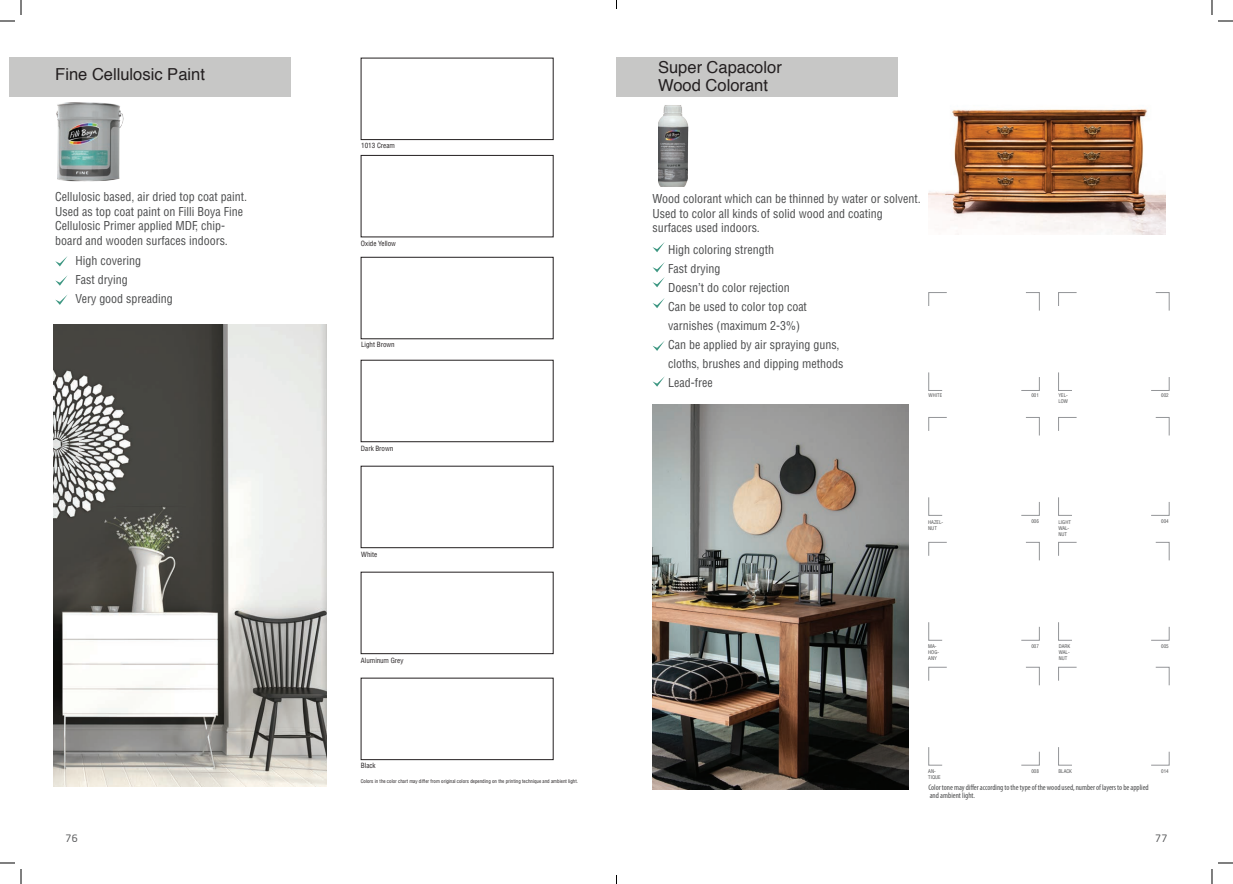
<style>
.page{position:relative;width:1233px;height:884px;background:#fff}
.page>*{position:absolute;margin:0;border:0;box-sizing:border-box;transform-origin:0 0}
.t1{font:16.5px/18px "Helvetica";color:#231f20}
.t2{font:12px/19px "Helvetica Cond Normal Tr";color:#4b4c4d}
.t3{font:10px "Neo Sans Pro";color:#57585a}
.t4{font:condensed 8px/8px "Myriad Pro";color:#4b4c4d}
.t5{font:7px "Helvetica Cond Normal Tr";color:#231f20}
.t6{font:5px "Helvetica Cond Normal Tr";color:#231f20}
.t7{font:5px/6px "Helvetica Cond Normal Tr";color:#4b4c4d}
</style>
<div class="page">
<div style="left:616px;top:57px;width:282px;height:39px;background:#c7c7c6"></div>
<img style="left:652px;top:404px;width:256px;height:386px">
<img style="left:658px;top:105px;width:30px;height:82px">
<svg style="left:928px;top:292px;width:19px;height:14px"></svg>
<svg style="left:928px;top:372px;width:14px;height:19px"></svg>
<svg style="left:1021px;top:377px;width:18px;height:14px"></svg>
<svg style="left:1026px;top:292px;width:13px;height:18px"></svg>
<svg style="left:1058px;top:292px;width:18px;height:14px"></svg>
<svg style="left:1058px;top:372px;width:14px;height:19px"></svg>
<svg style="left:1151px;top:377px;width:18px;height:14px"></svg>
<svg style="left:1155px;top:292px;width:14px;height:19px"></svg>
<svg style="left:928px;top:417px;width:19px;height:14px"></svg>
<svg style="left:928px;top:497px;width:14px;height:19px"></svg>
<svg style="left:1021px;top:502px;width:18px;height:14px"></svg>
<svg style="left:1026px;top:417px;width:13px;height:18px"></svg>
<svg style="left:1058px;top:417px;width:18px;height:14px"></svg>
<svg style="left:1058px;top:497px;width:14px;height:19px"></svg>
<svg style="left:1151px;top:502px;width:18px;height:14px"></svg>
<svg style="left:1155px;top:417px;width:14px;height:19px"></svg>
<svg style="left:928px;top:542px;width:19px;height:14px"></svg>
<svg style="left:928px;top:622px;width:14px;height:18px"></svg>
<svg style="left:1021px;top:627px;width:18px;height:13px"></svg>
<svg style="left:1026px;top:542px;width:13px;height:18px"></svg>
<svg style="left:1058px;top:542px;width:18px;height:14px"></svg>
<svg style="left:1058px;top:622px;width:14px;height:18px"></svg>
<svg style="left:1151px;top:627px;width:18px;height:13px"></svg>
<svg style="left:1155px;top:542px;width:14px;height:19px"></svg>
<svg style="left:928px;top:667px;width:19px;height:14px"></svg>
<svg style="left:928px;top:747px;width:14px;height:18px"></svg>
<svg style="left:1021px;top:752px;width:18px;height:13px"></svg>
<svg style="left:1026px;top:667px;width:13px;height:18px"></svg>
<svg style="left:1058px;top:667px;width:18px;height:14px"></svg>
<svg style="left:1058px;top:747px;width:14px;height:18px"></svg>
<svg style="left:1151px;top:752px;width:18px;height:13px"></svg>
<svg style="left:1155px;top:667px;width:14px;height:18px"></svg>
<svg style="left:652px;top:242px;width:13px;height:10px"></svg>
<svg style="left:652px;top:262px;width:13px;height:25px"></svg>
<svg style="left:652px;top:298px;width:13px;height:10px"></svg>
<svg style="left:653px;top:341px;width:12px;height:10px"></svg>
<svg style="left:652px;top:376px;width:13px;height:11px"></svg>
<img style="left:929px;top:109px;width:236px;height:125px">
<div style="left:10px;top:57px;width:281px;height:39px;background:#c7c7c6"></div>
<img style="left:53px;top:324px;width:274px;height:463px">
<div style="left:361px;top:466px;width:192px;height:82px;border:1px solid #231f20"></div>
<div style="left:361px;top:572px;width:192px;height:82px;border:1px solid #231f20"></div>
<div style="left:361px;top:678px;width:192px;height:82px;border:1px solid #231f20"></div>
<div style="left:361px;top:58px;width:192px;height:82px;border:1px solid #231f20"></div>
<div style="left:361px;top:155px;width:192px;height:82px;border:1px solid #231f20"></div>
<div style="left:361px;top:257px;width:192px;height:82px;border:1px solid #231f20"></div>
<div style="left:361px;top:360px;width:192px;height:82px;border:1px solid #231f20"></div>
<img style="left:56px;top:102px;width:68px;height:80px">
<svg style="left:55px;top:256px;width:13px;height:10px"></svg>
<svg style="left:55px;top:275px;width:13px;height:11px"></svg>
<svg style="left:55px;top:295px;width:12px;height:10px"></svg>
<svg style="left:1218px;top:20px;width:15px;height:2px"></svg>
<svg style="left:1218px;top:862px;width:15px;height:2px"></svg>
<svg style="left:0;top:0;width:22px;height:22px"></svg>
<svg style="left:0;top:862px;width:22px;height:22px"></svg>
<svg style="left:1211px;top:0;width:1px;height:15px"></svg>
<svg style="left:1211px;top:869px;width:1px;height:15px"></svg>
<h1 class="t1" style="left:55px;top:66px;width:151px">Fine Cellulosic Paint</h1>
<p class="t2" style="left:55px;top:190px;width:193px;line-height:14.4px">Cellulosic based, air dried top coat paint.<br>Used as top coat paint on Filli Boya Fine Cellulosic Primer applied MDF, chip&shy;board and wooden surfaces indoors.</p>
<p class="t2" style="left:76px;top:251px;width:99px">High covering<br>Fast drying<br>Very good spreading</p>
<p class="t5" style="left:361px;top:142px;width:35px">1013 Cream</p>
<p class="t5" style="left:361px;top:239px;width:37px">Oxide Yellow</p>
<p class="t5" style="left:361px;top:340px;width:35px">Light Brown</p>
<p class="t5" style="left:361px;top:444px;width:34px">Dark Brown</p>
<p class="t5" style="left:361px;top:550px;width:17px">White</p>
<p class="t5" style="left:361px;top:656px;width:44px">Aluminum Grey</p>
<p class="t5" style="left:361px;top:761px;width:16px">Black</p>
<p class="t6" style="left:361px;top:778px;width:219px">Colors in the color chart may differ from original colors depending on the printing technique and ambient light.</p>
<h1 class="t1" style="left:658px;top:58px;width:125px">Super Capacolor<br>Wood Colorant</h1>
<p class="t2" style="left:652px;top:192px;width:270px;line-height:14.4px">Wood colorant which can be thinned by water or solvent.<br>Used to color all kinds of solid wood and coating surfaces used indoors.</p>
<p class="t2" style="left:668px;top:240px;width:177px">High coloring strength<br>Fast drying<br>Doesn’t do color rejection<br>Can be used to color top coat varnishes (maximum 2-3%)<br>Can be applied by air spraying guns, cloths, brushes and dipping methods<br>Lead-free</p>
<p class="t7" style="left:928px;top:392px;width:15px">WHITE</p>
<p class="t7" style="left:1031px;top:392px;width:9px">001</p>
<p class="t7" style="left:1058px;top:392px;width:11px">YEL-</p>
<p class="t7" style="left:1161px;top:392px;width:9px">002</p>
<p class="t7" style="left:1058px;top:398px;width:11px">LOW</p>
<p class="t7" style="left:928px;top:519px;width:17px">HAZEL-<br>NUT</p>
<p class="t7" style="left:1031px;top:518px;width:9px">006</p>
<p class="t7" style="left:1058px;top:519px;width:14px">LIGHT<br>WAL-<br>NUT</p>
<p class="t7" style="left:1161px;top:518px;width:9px">004</p>
<p class="t7" style="left:928px;top:643px;width:12px">MA-<br>HOG-<br>ANY</p>
<p class="t7" style="left:1058px;top:643px;width:13px">DARK<br>WAL-<br>NUT</p>
<p class="t7" style="left:1031px;top:643px;width:9px">007</p>
<p class="t7" style="left:1161px;top:643px;width:9px">005</p>
<p class="t7" style="left:928px;top:768px;width:14px">AN-<br>TIQUE</p>
<p class="t7" style="left:1058px;top:768px;width:15px">BLACK</p>
<p class="t7" style="left:1031px;top:768px;width:9px">008</p>
<p class="t7" style="left:1161px;top:768px;width:9px">014</p>
<p class="t4" style="left:928px;top:783px;width:222px">Color tone may differ according to the type of the wood used, number of layers to be applied and ambient light.</p>
<p class="t3" style="left:66px;top:832px;width:14px">76</p>
<p class="t3" style="left:1155px;top:832px;width:14px">77</p>
</div>
